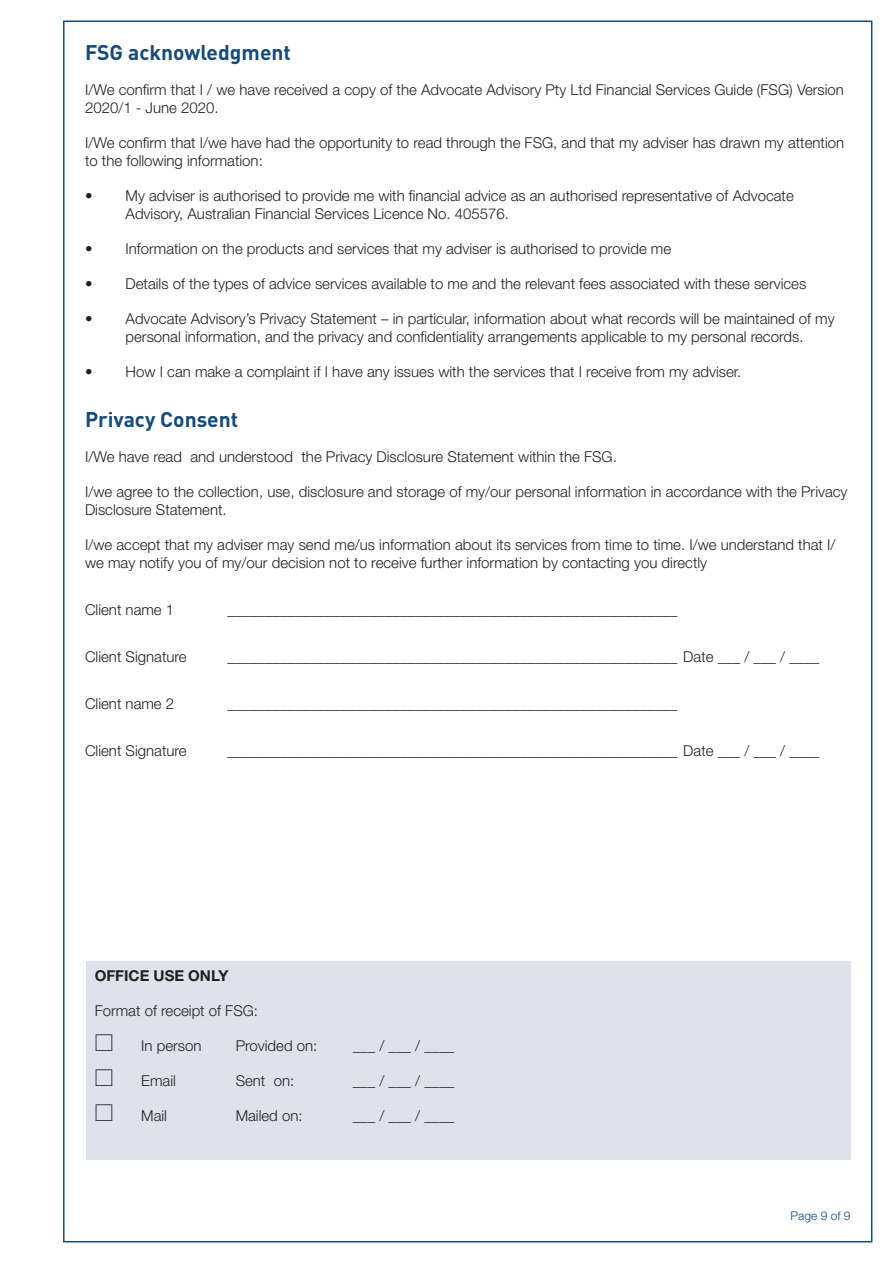
<style>
.page{position:relative;width:893px;height:1263px;background:#fff}
.page>*{position:absolute;margin:0;border:0;box-sizing:border-box;transform-origin:0 0}
.t1{font:700 21px "DIN";color:#144a7c}
.t2{font:300 15px/18px "Helvetica Neue";color:#231f20}
.t3{font:700 15px "Helvetica Neue";color:#231f20}
.t4{font:300 12px "Helvetica Neue";color:#144a7c}
</style>
<div class="page">
<div style="left:86px;top:961px;width:764px;height:198px;background:#e0e2eb"></div>
<h1 class="t1" style="left:85px;top:39px;width:207px">FSG acknowledgment</h1>
<p class="t2" style="left:85px;top:80px;width:760px">I/We confirm that I / we have received a copy of the Advocate Advisory Pty Ltd Financial Services Guide (FSG) Version<br>2020/1 - June 2020.</p>
<p class="t2" style="left:85px;top:133px;width:761px">I/We confirm that I/we have had the opportunity to read through the FSG, and that my adviser has drawn my attention to the following information:</p>
<p class="t2" style="left:126px;top:186px;width:670px;text-indent:-40px">• My adviser is authorised to provide me with financial advice as an authorised representative of Advocate<br>Advisory, Australian Financial Services Licence No. 405576.</p>
<p class="t2" style="left:85px;top:239px;width:588px">• Information on the products and services that my adviser is authorised to provide me</p>
<p class="t2" style="left:85px;top:274px;width:723px">• Details of the types of advice services available to me and the relevant fees associated with these services</p>
<p class="t2" style="left:126px;top:309px;width:711px;text-indent:-40px">• Advocate Advisory’s Privacy Statement – in particular, information about what records will be maintained of my personal information, and the privacy and confidentiality arrangements applicable to my personal records.</p>
<p class="t2" style="left:85px;top:362px;width:658px">• How I can make a complaint if I have any issues with the services that I receive from my adviser.</p>
<h1 class="t1" style="left:85px;top:405px;width:155px">Privacy Consent</h1>
<p class="t2" style="left:85px;top:447px;width:533px">I/We have read and understood the Privacy Disclosure Statement within the FSG.</p>
<p class="t2" style="left:85px;top:482px;width:764px">I/we agree to the collection, use, disclosure and storage of my/our personal information in accordance with the Privacy<br>Disclosure Statement.</p>
<p class="t2" style="left:85px;top:535px;width:752px">I/we accept that my adviser may send me/us information about its services from time to time. I/we understand that I/ we may notify you of my/our decision not to receive further information by contacting you directly</p>
<p class="t2" style="left:85px;top:600px;width:91px">Client name 1</p>
<p class="t2" style="left:228px;top:600px;width:451px">____________________________________________________________</p>
<p class="t2" style="left:85px;top:647px;width:103px">Client Signature</p>
<p class="t2" style="left:228px;top:647px;width:593px">____________________________________________________________ Date ___ / ___ / ____</p>
<p class="t2" style="left:85px;top:694px;width:91px">Client name 2</p>
<p class="t2" style="left:228px;top:694px;width:451px">____________________________________________________________</p>
<p class="t2" style="left:85px;top:741px;width:103px">Client Signature</p>
<p class="t2" style="left:228px;top:741px;width:593px">____________________________________________________________ Date ___ / ___ / ____</p>
<p class="t3" style="left:95px;top:967px;width:135px">OFFICE USE ONLY</p>
<p class="t2" style="left:95px;top:1002px;width:165px">Format of receipt of FSG:</p>
<p class="t2" style="left:141px;top:1037px;width:62px">In person</p>
<p class="t2" style="left:236px;top:1037px;width:83px">Provided on:</p>
<p class="t2" style="left:353px;top:1037px;width:103px">___ / ___ / ____</p>
<p class="t2" style="left:141px;top:1072px;width:36px">Email</p>
<p class="t2" style="left:236px;top:1072px;width:60px">Sent on:</p>
<p class="t2" style="left:353px;top:1072px;width:103px">___ / ___ / ____</p>
<p class="t2" style="left:141px;top:1107px;width:27px">Mail</p>
<p class="t2" style="left:236px;top:1107px;width:68px">Mailed on:</p>
<p class="t2" style="left:353px;top:1107px;width:103px">___ / ___ / ____</p>
<p class="t4" style="left:791px;top:1209px;width:61px">Page 9 of 9</p>
</div>
